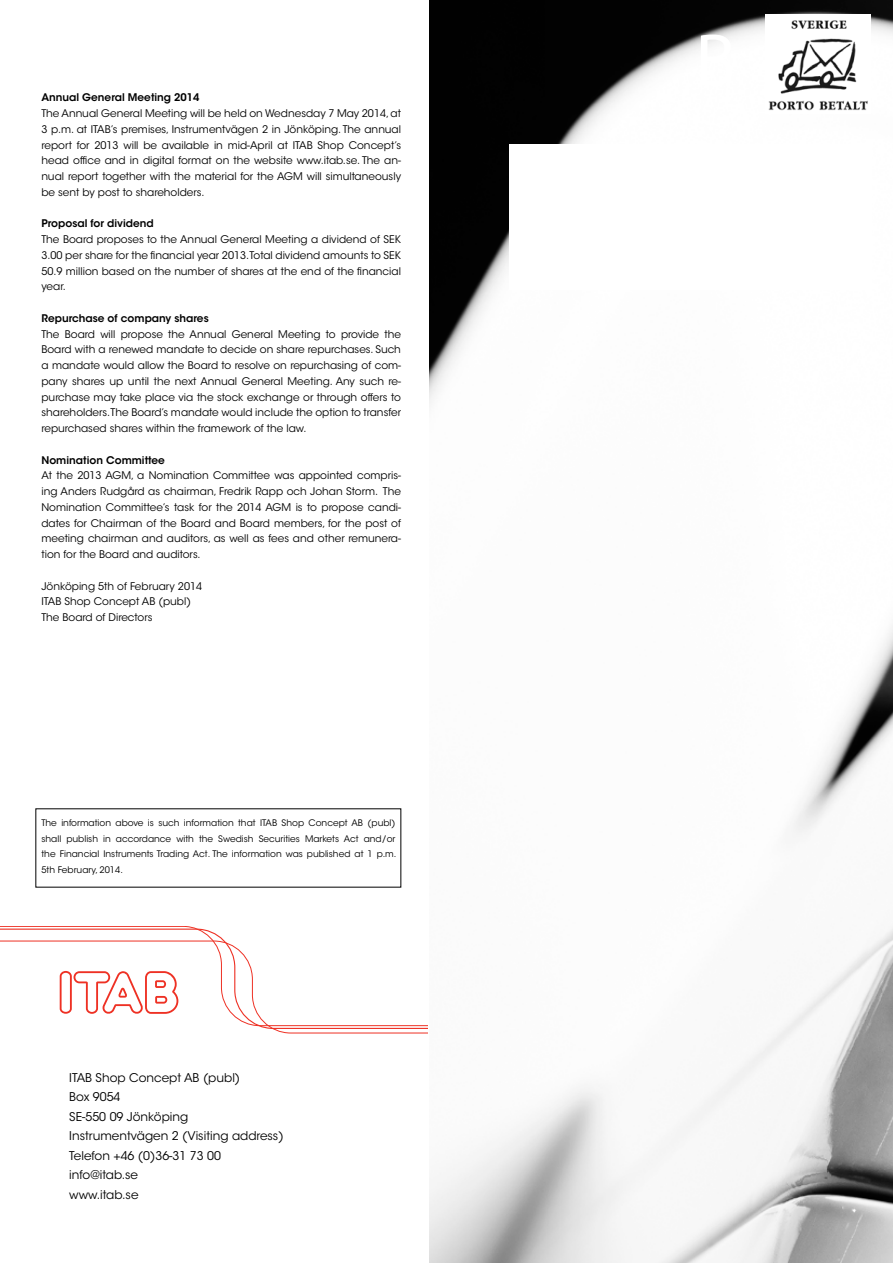
<style>
.page{position:relative;width:893px;height:1263px;background:#fff}
.page>*{position:absolute;margin:0;border:0;box-sizing:border-box;transform-origin:0 0}
.t1{font:75px "Myriad Pro";color:#fff}
.t2{font:12px/19.5px "ITC Avant Garde Std";color:#000}
.t3{font:10.5px/15.8px "ITC Avant Garde Std";color:#000;text-align:justify}
.t4{font:600 10.5px "ITC Avant Garde Std";color:#000}
.t5{font:9px/15.8px "ITC Avant Garde Std";color:#000}
</style>
<div class="page">
<svg style="left:0;top:926px;width:427px;height:107px"></svg>
<img style="left:429px;top:0;width:464px;height:1263px">
<div style="left:509px;top:144px;width:363px;height:145px;background:#fff"></div>
<img style="left:765px;top:14px;width:105px;height:100px">
<p class="t4" style="left:41px;top:91px;width:160px">Annual General Meeting 2014</p>
<p class="t3" style="left:41px;top:105px;width:361px">The Annual General Meeting will be held on Wednesday 7 May 2014, at 3 p.m. at ITAB’s premises, Instrumentvägen 2 in Jönköping. The annual report for 2013 will be available in mid-April at ITAB Shop Concept’s head office and in digital format on the website www.itab.se. The an&shy;nual report together with the material for the AGM will simultaneously be sent by post to shareholders.</p>
<p class="t4" style="left:41px;top:217px;width:114px">Proposal for dividend</p>
<p class="t3" style="left:41px;top:231px;width:361px">The Board proposes to the Annual General Meeting a dividend of SEK 3.00 per share for the financial year 2013.Total dividend amounts to SEK 50.9 million based on the number of shares at the end of the financial year.</p>
<p class="t4" style="left:41px;top:311px;width:169px">Repurchase of company shares</p>
<p class="t3" style="left:41px;top:326px;width:361px">The Board will propose the Annual General Meeting to provide the Board with a renewed mandate to decide on share repurchases. Such a mandate would allow the Board to resolve on repurchasing of com&shy;pany shares up until the next Annual General Meeting. Any such re&shy;purchase may take place via the stock exchange or through offers to shareholders.The Board’s mandate would include the option to transfer repurchased shares within the framework of the law.</p>
<p class="t4" style="left:41px;top:453px;width:125px">Nomination Committee</p>
<p class="t3" style="left:41px;top:468px;width:361px">At the 2013 AGM, a Nomination Committee was appointed compris&shy;ing Anders Rudgård as chairman, Fredrik Rapp och Johan Storm. The Nomination Committee’s task for the 2014 AGM is to propose candi&shy;dates for Chairman of the Board and Board members, for the post of meeting chairman and auditors, as well as fees and other remunera&shy;tion for the Board and auditors.</p>
<p class="t3" style="left:41px;top:578px;width:162px;text-align:left">Jönköping 5th of February 2014<br>ITAB Shop Concept AB (publ)<br>The Board of Directors</p>
<p class="t5" style="left:41px;top:815px;width:357px">The information above is such information that ITAB Shop Concept AB (publ) shall publish in accordance with the Swedish Securities Markets Act and/or the Financial Instruments Trading Act. The information was published at 1 p.m.<br>5th February, 2014.</p>
<p class="t2" style="left:69px;top:1068px;width:216px">ITAB Shop Concept AB (publ)<br>Box 9054<br>SE-550 09 Jönköping<br>Instrumentvägen 2 (Visiting address)<br>Telefon +46 (0)36-31 73 00 info@itab.se<br>www.itab.se</p>
<h1 class="t1" style="left:695px;top:14px;width:42px">B</h1>
</div>
